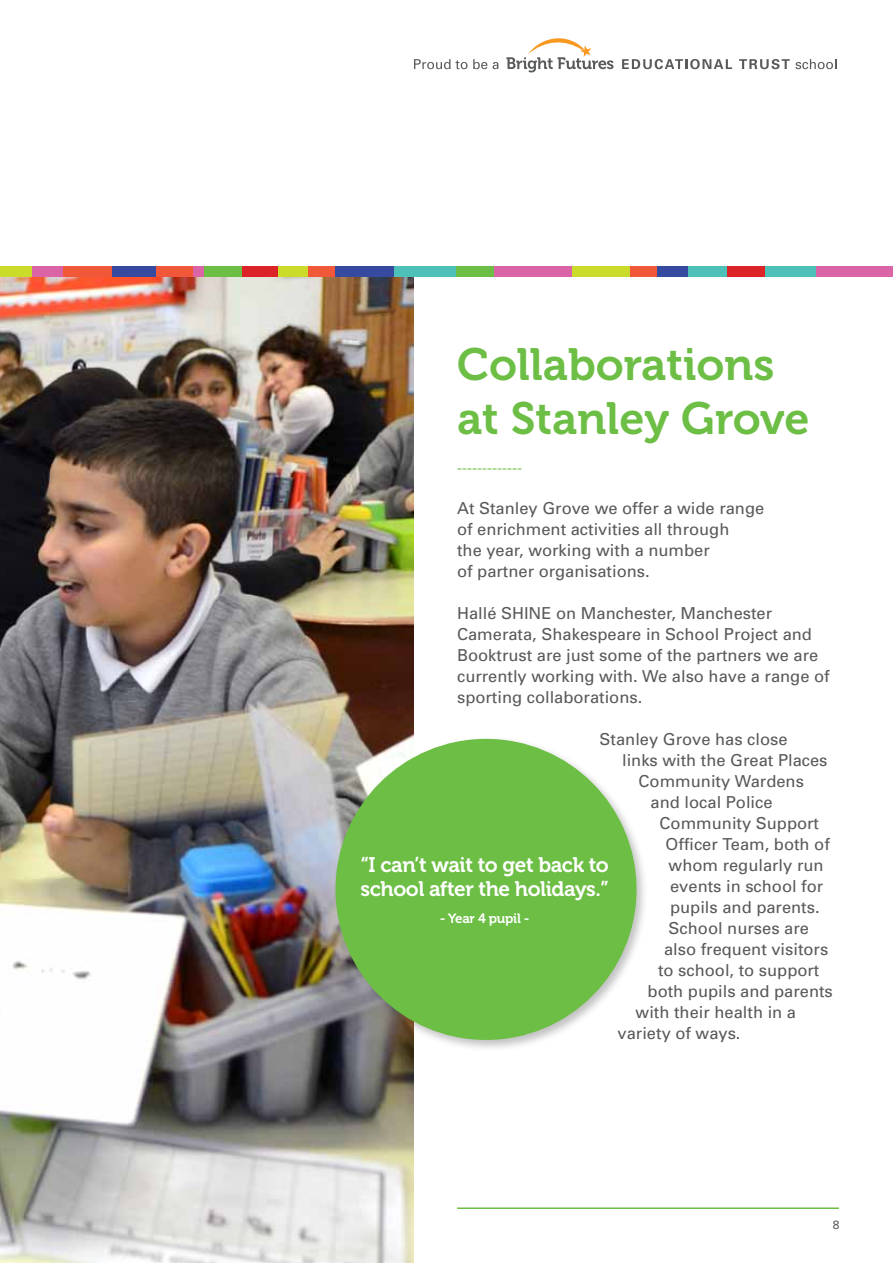
<style>
.page{position:relative;width:893px;height:1263px;background:#fff}
.page>*{position:absolute;margin:0;border:0;box-sizing:border-box;transform-origin:0 0}
.t1{font:45px/54px "Museo 700";color:#6cbe45}
.t2{font:21px/24px "Museo 700";letter-spacing:-.02em;color:#fff}
.t3{font:16.5px/21px "Univers";color:#58595b}
.t4{font:15px "Univers";color:#6cbe45}
.t5{font:13.5px "Museo 700";letter-spacing:-.02em;color:#fff}
.t6{font:12px "Univers";color:#58595b}
</style>
<div class="page">
<img style="left:0;top:276px;width:414px;height:987px">
<div style="left:630px;top:266px;width:27px;height:10px;background:#f15839"></div>
<div style="left:308px;top:266px;width:27px;height:10px;background:#f15839"></div>
<div style="left:571px;top:266px;width:59px;height:10px;background:#cbdb2a"></div>
<div style="left:278px;top:266px;width:30px;height:10px;background:#cbdb2a"></div>
<div style="left:193px;top:266px;width:11px;height:10px;background:#da64a5"></div>
<div style="left:242px;top:266px;width:36px;height:10px;background:#dc2327"></div>
<div style="left:63px;top:266px;width:49px;height:10px;background:#f15839"></div>
<div style="left:155px;top:266px;width:38px;height:10px;background:#f15839"></div>
<div style="left:204px;top:266px;width:38px;height:10px;background:#6cbe45"></div>
<div style="left:31px;top:266px;width:32px;height:10px;background:#da64a5"></div>
<div style="left:494px;top:266px;width:77px;height:10px;background:#da64a5"></div>
<div style="left:657px;top:266px;width:31px;height:10px;background:#364ba0"></div>
<div style="left:688px;top:266px;width:39px;height:10px;background:#4dc1b8"></div>
<div style="left:765px;top:266px;width:51px;height:10px;background:#4dc1b8"></div>
<div style="left:394px;top:266px;width:62px;height:10px;background:#4dc1b8"></div>
<div style="left:335px;top:266px;width:59px;height:10px;background:#364ba0"></div>
<div style="left:112px;top:266px;width:43px;height:10px;background:#364ba0"></div>
<div style="left:727px;top:266px;width:38px;height:10px;background:#dc2327"></div>
<div style="left:456px;top:266px;width:38px;height:10px;background:#6cbe45"></div>
<div style="left:816px;top:266px;width:77px;height:10px;background:#da64a5"></div>
<svg style="left:414px;top:59px;width:53px;height:10px"></svg>
<svg style="left:473px;top:59px;width:14px;height:10px"></svg>
<svg style="left:493px;top:62px;width:5px;height:7px"></svg>
<svg style="left:622px;top:59px;width:110px;height:10px"></svg>
<svg style="left:739px;top:59px;width:97px;height:10px"></svg>
<svg style="left:506px;top:38px;width:107px;height:34px"></svg>
<div style="left:0;top:266px;width:31px;height:10px;background:#cbdb2a"></div>
<hr style="left:457px;top:1207px;width:382px;height:2px;background:#6cbe45">
<div style="left:331px;top:735px;width:318px;height:317px;background:#000;opacity:.25"></div>
<div style="left:335px;top:739px;width:301px;height:301px;background:#6cbe45;border-radius:50%"></div>
<h1 class="t1" style="left:457px;top:338px;width:354px">Collaborations at Stanley Grove</h1>
<p class="t4" style="left:457px;top:459px;width:66px">-------------</p>
<p class="t3" style="left:457px;top:498px;width:309px">At Stanley Grove we offer a wide range of enrichment activities all through<br>the year, working with a number<br>of partner organisations.</p>
<p class="t3" style="left:457px;top:603px;width:374px">Hallé SHINE on Manchester, Manchester Camerata, Shakespeare in School Project and Booktrust are just some of the partners we are currently working with. We also have a range of sporting collaborations.</p>
<p class="t3" style="left:600px;top:729px;width:189px">Stanley Grove has close</p>
<p class="t3" style="left:622px;top:750px;width:207px">links with the Great Places</p>
<p class="t3" style="left:639px;top:771px;width:167px">Community Wardens</p>
<p class="t3" style="left:651px;top:792px;width:123px">and local Police</p>
<p class="t3" style="left:660px;top:813px;width:161px">Community Support</p>
<p class="t3" style="left:666px;top:834px;width:166px">Officer Team, both of</p>
<p class="t3" style="left:669px;top:855px;width:156px">whom regularly run</p>
<p class="t3" style="left:670px;top:876px;width:155px">events in school for</p>
<p class="t3" style="left:670px;top:897px;width:151px">pupils and parents.</p>
<p class="t3" style="left:669px;top:918px;width:142px">School nurses are</p>
<p class="t3" style="left:664px;top:939px;width:166px">also frequent visitors</p>
<p class="t3" style="left:658px;top:960px;width:163px">to school, to support</p>
<p class="t3" style="left:648px;top:981px;width:187px">both pupils and parents</p>
<p class="t3" style="left:636px;top:1002px;width:162px">with their health in a</p>
<p class="t3" style="left:618px;top:1023px;width:124px">variety of ways.</p>
<p class="t2" style="left:360px;top:853px;width:250px">“I can’t wait to get back to school after the holidays.”</p>
<p class="t5" style="left:440px;top:910px;width:91px">- Year 4 pupil -</p>
<p class="t6" style="left:833px;top:1217px;width:8px">8</p>
</div>
